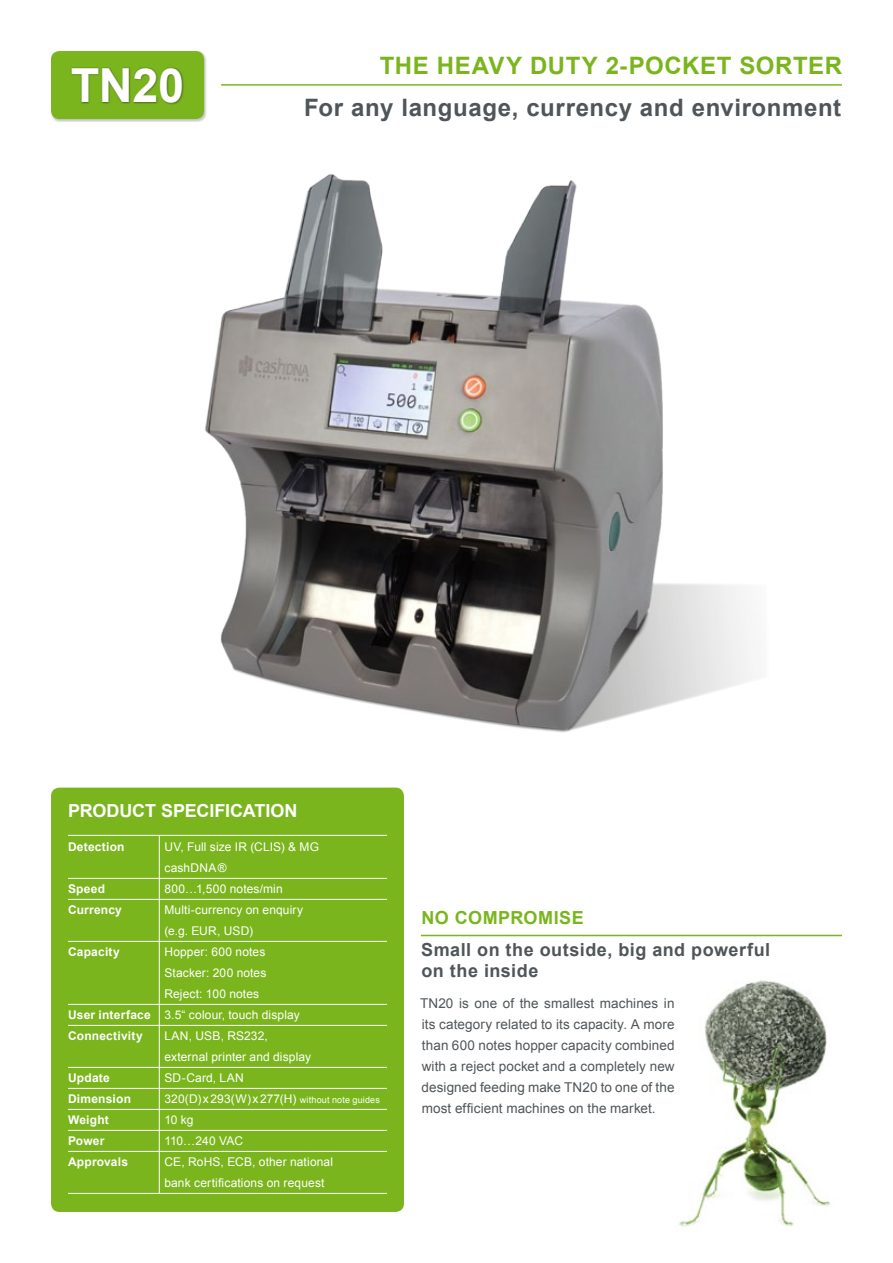
<style>
.page{position:relative;width:893px;height:1263px;background:#fff}
.page>*{position:absolute;margin:0;border:0;box-sizing:border-box;transform-origin:0 0}
.t1{font:700 46.95px "Arial";color:#fff}
.t2{font:700 24px "Arial";letter-spacing:.025em;color:#505559}
.t3{font:700 24px "Arial";letter-spacing:.025em;color:#7ab51d}
.t4{font:700 18px/21px "Arial";letter-spacing:.03em;color:#505559}
.t5{font:700 18px "Arial";color:#fff}
.t6{font:700 18px "Arial";letter-spacing:.03em;color:#7ab51d}
.t7{font:13.5px/21px "Arial";letter-spacing:.005em;color:#505559;text-align:justify}
.t8{font:12px/21px "Arial";letter-spacing:.01em;color:#fff}
.t9{font:700 12px/21px "Arial";letter-spacing:.015em;color:#fff}
.s1{font-size:9px}
</style>
<div class="page">
<img style="left:679px;top:980px;width:151px;height:247px">
<img style="left:205px;top:174px;width:548px;height:559px">
<div style="left:51px;top:788px;width:353px;height:424px;background:#7ab51d;border-radius:9px"></div>
<hr style="left:68px;top:835px;width:319px;height:1px;background:#fff">
<hr style="left:68px;top:878px;width:319px;height:1px;background:#fff">
<hr style="left:68px;top:899px;width:319px;height:1px;background:#fff">
<hr style="left:68px;top:941px;width:319px;height:1px;background:#fff">
<hr style="left:68px;top:1004px;width:319px;height:1px;background:#fff">
<hr style="left:68px;top:1025px;width:319px;height:1px;background:#fff">
<hr style="left:68px;top:1067px;width:319px;height:1px;background:#fff">
<hr style="left:68px;top:1088px;width:319px;height:1px;background:#fff">
<hr style="left:68px;top:1109px;width:319px;height:1px;background:#fff">
<hr style="left:68px;top:1130px;width:319px;height:1px;background:#fff">
<hr style="left:68px;top:1151px;width:319px;height:1px;background:#fff">
<hr style="left:68px;top:1193px;width:319px;height:1px;background:#fff">
<hr style="left:159px;top:836px;width:1px;height:357px;background:#fff">
<hr style="left:421px;top:935px;width:421px;height:1px;background:#7ab51d">
<hr style="left:221px;top:84px;width:621px;height:2px;background:#7ab51d">
<div style="left:51px;top:51px;width:157px;height:71px;background:#1a171c;opacity:.25"></div>
<div style="left:51px;top:51px;width:153px;height:68px;background:#7ab51d;border-radius:9px"></div>
<div style="left:70px;top:67px;width:115px;height:38px;background:#1a171c;opacity:.5"></div>
<h1 class="t1" style="left:71px;top:54px;width:115px">TN20</h1>
<h2 class="t3" style="left:380px;top:49px;width:464px">THE HEAVY DUTY 2-POCKET SORTER</h2>
<h2 class="t2" style="left:304px;top:91px;width:539px">For any language, currency and environment</h2>
<h3 class="t5" style="left:68px;top:799px;width:24px">Product</h3>
<h3 class="t5" style="left:161px;top:799px;width:24px">Specification</h3>
<p class="t9" style="left:68px;top:836px;width:58px">Detection</p>
<p class="t9" style="left:68px;top:878px;width:55px">Speed<br>Currency</p>
<p class="t9" style="left:68px;top:941px;width:53px">Capacity</p>
<p class="t9" style="left:68px;top:1004px;width:84px">User interface<br>Connectivity</p>
<p class="t9" style="left:68px;top:1067px;width:64px">Update<br>Dimension<br>Weight<br>Power<br>Approvals</p>
<p class="t8" style="left:164px;top:836px;width:217px">UV, Full size IR (CLIS) &amp; MG cashDNA®<br>800…1,500 notes/min<br>Multi-currency on enquiry<br>(e.g. EUR, USD)<br>Hopper: 600 notes<br>Stacker: 200 notes<br>Reject: 100 notes<br>3.5“ colour, touch display<br>LAN, USB, RS232,<br>external printer and display<br>SD-Card, LAN<br>320(D)x293(W)x277(H) <span class="s1">without note guides<br></span>10 kg<br>110…240 VAC<br>CE, RoHS, ECB, other national<br>bank certifications on request</p>
<h3 class="t6" style="left:421px;top:906px;width:164px">NO COMPROMISE</h3>
<h3 class="t4" style="left:421px;top:939px;width:350px">Small on the outside, big and powerful on the inside</h3>
<p class="t7" style="left:420px;top:993px;width:256px">TN20 is one of the smallest machines in its category related to its capacity. A more than 600 notes hopper capacity combined with a reject pocket and a completely new designed feeding make TN20 to one of the most efficient machines on the market.</p>
</div>
